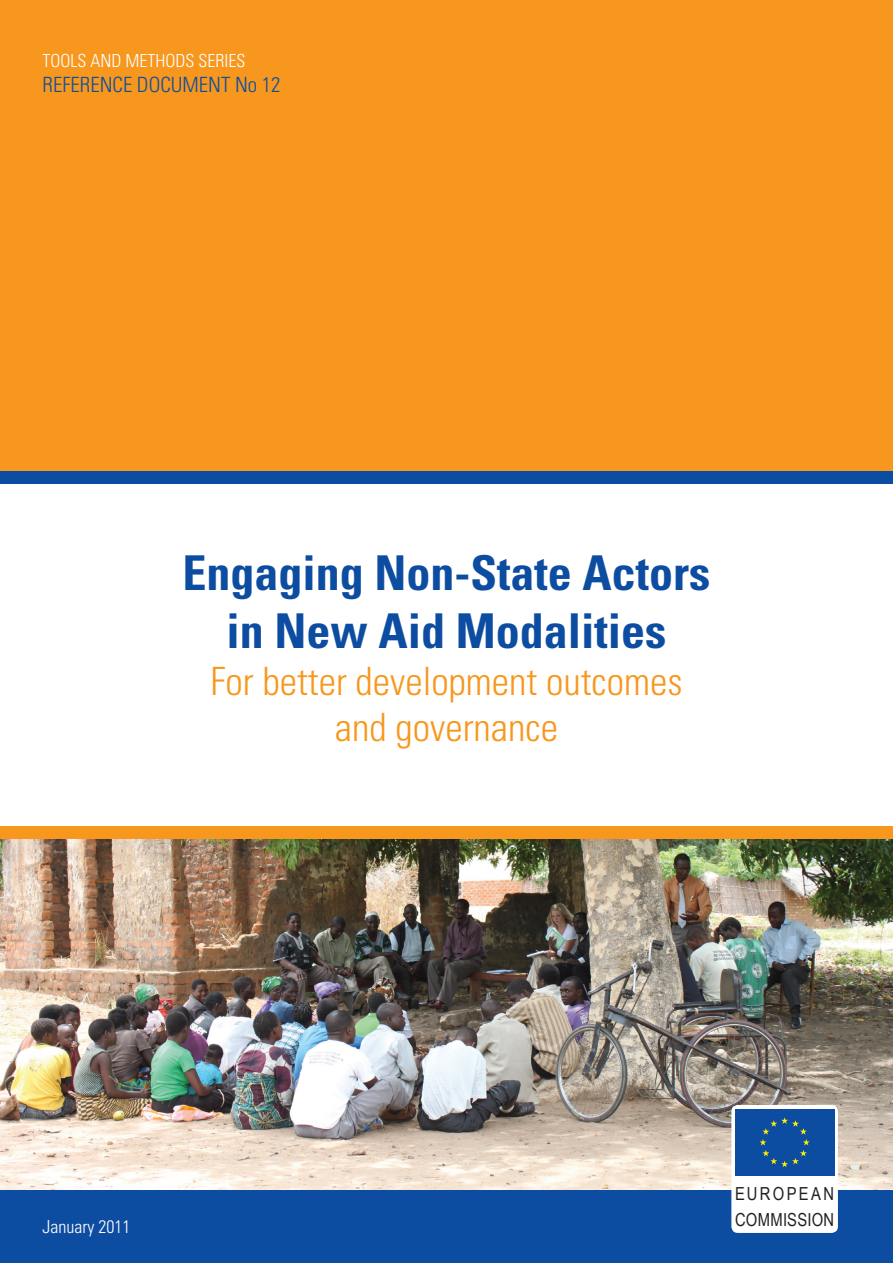
<style>
.page{position:relative;width:893px;height:1263px;background:#fff}
.page>*{position:absolute;margin:0;border:0;box-sizing:border-box;transform-origin:0 0}
.t1{font:700 condensed 48px/57.6px "Univers";color:#0d4da1;text-align:center}
.t2{font:300 condensed 39px/46.8px "Univers";color:#f7971d;text-align:center}
.t3{font:300 condensed 21px "Univers";color:#0d4da1}
.t4{font:300 condensed 18px "Univers";color:#fff}
.t5{font:18px/25.8px "Arial Narrow";letter-spacing:.02em;color:#231f20}
</style>
<div class="page">
<div style="left:0;top:0;width:893px;height:608px;background:#f7971d"></div>
<img style="left:0;top:839px;width:893px;height:352px">
<div style="left:0;top:475px;width:893px;height:358px;background:#fff"></div>
<div style="left:0;top:1191px;width:893px;height:72px;background:#0d4da1"></div>
<div style="left:0;top:827px;width:893px;height:12px;background:#f7971d"></div>
<div style="left:0;top:471px;width:893px;height:13px;background:#0d4da1"></div>
<div style="left:731px;top:1105px;width:107px;height:128px;background:#fff;border-radius:6px"></div>
<div style="left:735px;top:1109px;width:99px;height:66px;background:#0d4da1"></div>
<svg style="left:759px;top:1117px;width:51px;height:50px"></svg>
<p class="t4" style="left:43px;top:50px;width:205px">Tools and Methods Series</p>
<p class="t3" style="left:43px;top:72px;width:239px">Reference document no 12</p>
<p class="t1" style="left:182px;top:543px;width:530px">Engaging Non-State Actors in New Aid Modalities</p>
<p class="t2" style="left:210px;top:657px;width:474px">For better development outcomes and governance</p>
<p class="t4" style="left:43px;top:1216px;width:89px">January 2011</p>
<p class="t5" style="left:735px;top:1180px;width:101px">EUROPEAN<br>COMMISSION</p>
</div>
